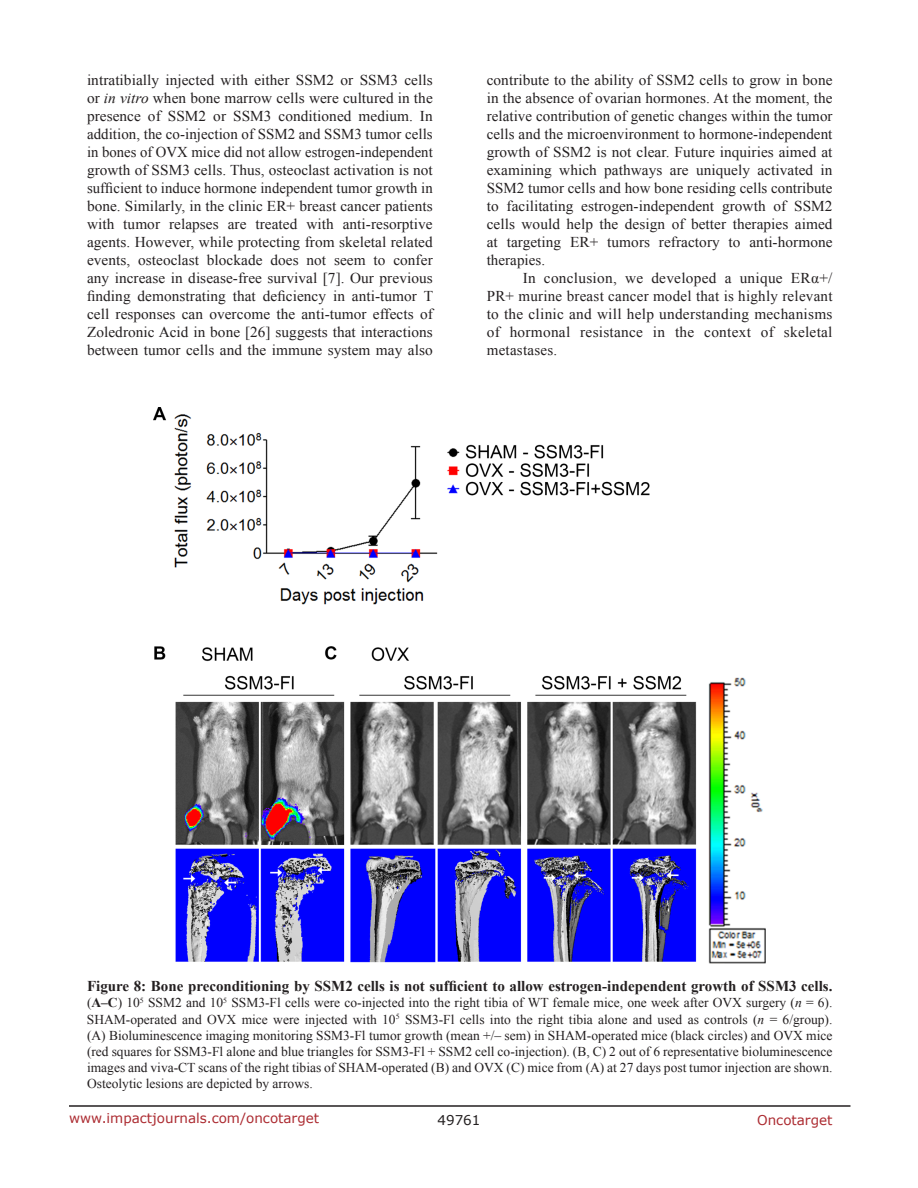
<style>
.page{position:relative;width:918px;height:1188px;background:#fff}
.page>*{position:absolute;margin:0;border:0;box-sizing:border-box;transform-origin:0 0}
.t1{font:15px/18px "Times New Roman";letter-spacing:.005em;color:#231f20;text-align:justify}
.t2{font:700 15px "Times New Roman";color:#231f20}
.t3{font:13.5px/16.2px "Times New Roman";color:#231f20;text-align:justify}
.t4{font:13.5px "Verdana";color:#ac2b31}
.t5{font:13.5px "Verdana";color:#231f20}
.s1{font-style:italic}
.s2{font-weight:700}
</style>
<div class="page">
<hr style="left:69px;top:1105px;width:781px;height:2px;background:#231f20">
<img style="left:154px;top:407px;width:612px;height:556px">
<p class="t1" style="left:87px;top:71px;width:348px">intratibially injected with either SSM2 or SSM3 cells or <span class="s1">in vitro</span> when bone marrow cells were cultured in the presence of SSM2 or SSM3 conditioned medium. In addition, the co-injection of SSM2 and SSM3 tumor cells in bones of OVX mice did not allow estrogen-independent growth of SSM3 cells. Thus, osteoclast activation is not sufficient to induce hormone independent tumor growth in bone. Similarly, in the clinic ER+ breast cancer patients with tumor relapses are treated with anti-resorptive agents. However, while protecting from skeletal related events, osteoclast blockade does not seem to confer any increase in disease-free survival [7]. Our previous finding demonstrating that deficiency in anti-tumor T cell responses can overcome the anti-tumor effects of Zoledronic Acid in bone [26] suggests that interactions between tumor cells and the immune system may also</p>
<p class="t1" style="left:487px;top:71px;width:347px">contribute to the ability of SSM2 cells to grow in bone in the absence of ovarian hormones. At the moment, the relative contribution of genetic changes within the tumor cells and the microenvironment to hormone-independent growth of SSM2 is not clear. Future inquiries aimed at examining which pathways are uniquely activated in SSM2 tumor cells and how bone residing cells contribute to facilitating estrogen-independent growth of SSM2 cells would help the design of better therapies aimed at targeting ER+ tumors refractory to anti-hormone therapies.</p>
<p class="t1" style="left:487px;top:269px;width:347px;text-indent:36px">In conclusion, we developed a unique ERα+/ PR+ murine breast cancer model that is highly relevant to the clinic and will help understanding mechanisms of hormonal resistance in the context of skeletal metastases.</p>
<p class="t2" style="left:87px;top:976px;width:747px">Figure 8: Bone preconditioning by SSM2 cells is not sufficient to allow estrogen-independent growth of SSM3 cells.</p>
<p class="t3" style="left:87px;top:995px;width:747px">(<span class="s2">A–C</span>) 10<sup>5</sup> SSM2 and 10<sup>5</sup> SSM3-Fl cells were co-injected into the right tibia of WT female mice, one week after OVX surgery (<span class="s1">n</span> = 6).<br>SHAM-operated and OVX mice were injected with 10<sup>5</sup> SSM3-Fl cells into the right tibia alone and used as controls (<span class="s1">n</span> = 6/group). (A) Bioluminescence imaging monitoring SSM3-Fl tumor growth (mean +/– sem) in SHAM-operated mice (black circles) and OVX mice (red squares for SSM3-Fl alone and blue triangles for SSM3-Fl + SSM2 cell co-injection). (B, C) 2 out of 6 representative bioluminescence images and viva-CT scans of the right tibias of SHAM-operated (B) and OVX (C) mice from (A) at 27 days post tumor injection are shown.<br>Osteolytic lesions are depicted by arrows.</p>
<p class="t4" style="left:69px;top:1109px;width:252px">www.impactjournals.com/oncotarget</p>
<p class="t5" style="left:438px;top:1111px;width:44px">49761</p>
<p class="t4" style="left:757px;top:1111px;width:77px">Oncotarget</p>
</div>
